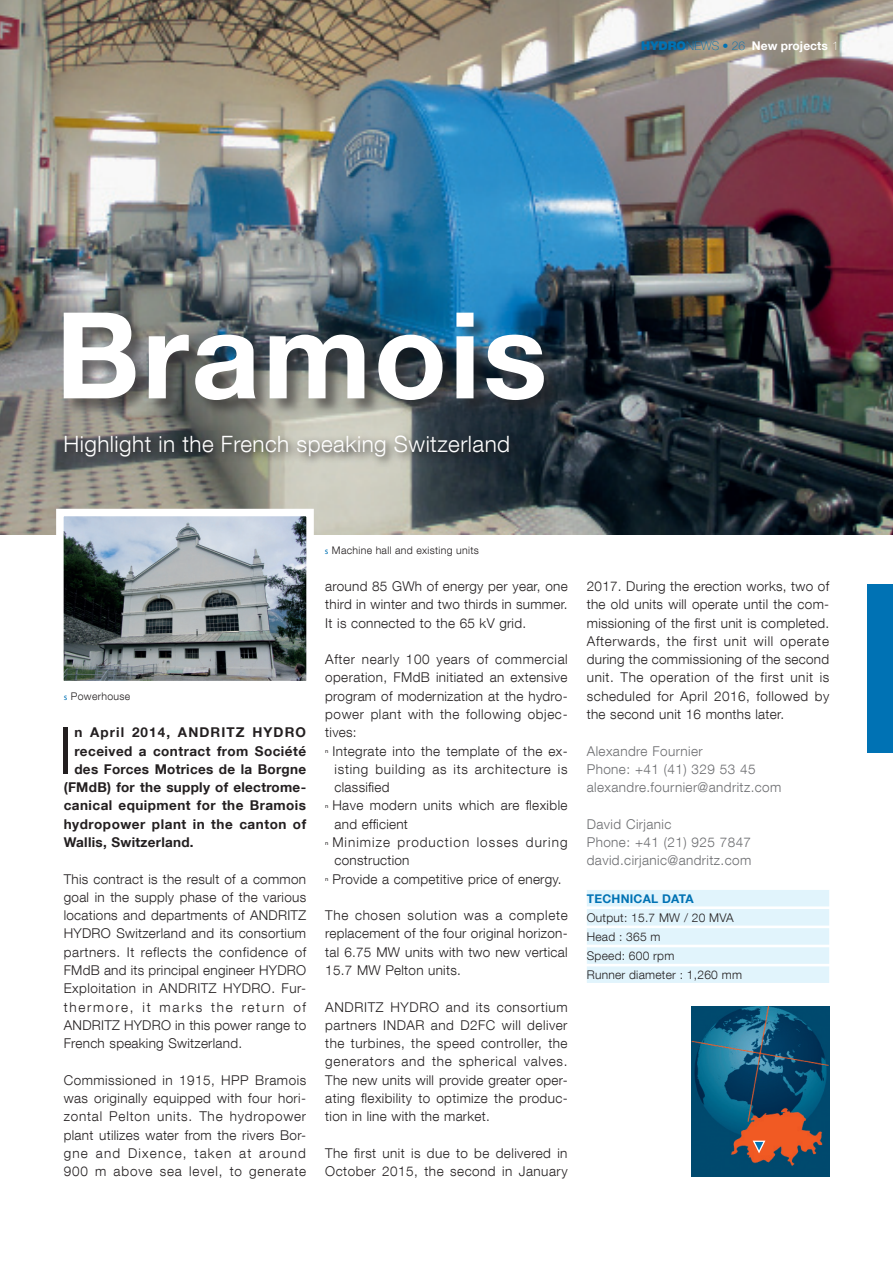
<style>
.page{position:relative;width:893px;height:1263px;background:#fff}
.page>*{position:absolute;margin:0;border:0;box-sizing:border-box;transform-origin:0 0}
.HN_Titel{font:700 120px "Helvetica Neue LT Com";letter-spacing:.02em;color:#fff}
.HN_Vorspann{font:300 64.65px "Helvetica Neue LT Com";color:#231f20}
.HN_Untertitel{font:300 22.5px "Helvetica Neue LT Com";letter-spacing:.02em;color:#fff}
.HN_Grundschrift{font:300 13.5px/18.3px "Helvetica Neue LT Com";letter-spacing:.03em;color:#231f20;text-align:justify}
.HN_Vorspann-2{font:700 13.5px "Helvetica Neue LT Com";letter-spacing:.03em;color:#231f20}
.HN_Autor{font:300 13.5px "Helvetica Neue LT Com";letter-spacing:.03em;color:#6c6d70}
.HN_Grundschrift-2{font:300 13.5px/18.3px "Helvetica Neue LT Com";letter-spacing:.075em;color:#231f20}
.HN_Vorspann-3{font:700 13.5px "Helvetica Neue LT Com";letter-spacing:.085em;color:#231f20}
.HN_Tab_normal{font:300 12px "Helvetica Neue LT Com";letter-spacing:.02em;color:#231f20}
.t1{font:700 12px "Helvetica Neue LT Com";color:#fff}
.HN_Tab_Titel{font:700 12px "Helvetica Neue LT Com";letter-spacing:.02em;color:#0072b4}
.Bildtext{font:300 10.5px "Helvetica Neue LT Com";letter-spacing:.03em;color:#231f20}
.Bildtext_Kopie{font:300 10.5px "Helvetica Neue LT Com";letter-spacing:.03em;color:#231f20}
.HN_Grundschrift-3{font:6px "Myriad Pro";color:#231f20}
.s1{font-weight:900;color:#0072b4}
.s2{font-weight:100;color:#0072b4}
.s3{font-weight:100}
.s4{font-family:"Myriad Pro";font-weight:400;font-size:9px;color:#0072b4}
</style>
<div class="page">
<img style="left:0;top:0;width:893px;height:535px">
<div style="left:867px;top:584px;width:26px;height:169px;background:#0072b4"></div>
<img style="left:691px;top:1006px;width:138px;height:170px">
<svg style="left:753px;top:1140px;width:12px;height:13px"></svg>
<div style="left:587px;top:890px;width:242px;height:16px;background:#e1f4fc"></div>
<div style="left:587px;top:909px;width:242px;height:16px;background:#e1f4fc"></div>
<div style="left:587px;top:928px;width:242px;height:17px;background:#e1f4fc"></div>
<div style="left:587px;top:947px;width:242px;height:17px;background:#e1f4fc"></div>
<div style="left:587px;top:966px;width:242px;height:17px;background:#e1f4fc"></div>
<img style="left:65px;top:518px;width:240px;height:161px">
<div style="left:56px;top:509px;width:258px;height:179px;border:8px solid #fff"></div>
<div style="left:64px;top:313px;width:497px;height:104px;background:#231f20;opacity:.5"></div>
<svg style="left:60px;top:431px;width:460px;height:36px;background:#6b6e6b"></svg>
<p class="t1" style="left:641px;top:38px;width:207px"><span class="s1">HYDRO</span><span class="s2">NEWS • 26</span> New projects <span class="s3">17</span></p>
<p class="HN_Titel" style="left:55px;top:280px;width:493px">Bramois</p>
<p class="HN_Untertitel" style="left:64px;top:430px;width:448px">Highlight in the French speaking Switzerland</p>
<p class="Bildtext_Kopie" style="left:64px;top:689px;width:68px"><span class="s4">s</span> Powerhouse</p>
<p class="HN_Vorspann" style="left:59px;top:711px;width:16px">I</p>
<p class="HN_Vorspann-3" style="left:74px;top:724px;width:233px">n April 2014, ANDRITZ HYDRO</p>
<p class="HN_Vorspann-2" style="left:74px;top:742px;width:233px">received a contract from Société</p>
<p class="HN_Vorspann-2" style="left:74px;top:760px;width:233px">des Forces Motrices de la Borgne</p>
<p class="HN_Vorspann-2" style="left:64px;top:779px;width:244px">(FMdB) for the supply of electrome-</p>
<p class="HN_Vorspann-2" style="left:64px;top:797px;width:244px">canical equipment for the Bramois</p>
<p class="HN_Vorspann-2" style="left:64px;top:815px;width:244px">hydropower plant in the canton of</p>
<p class="HN_Vorspann-2" style="left:64px;top:834px;width:131px">Wallis, Switzerland.</p>
<p class="HN_Grundschrift" style="left:64px;top:869px;width:244px">This contract is the result of a common goal in the supply phase of the various locations and departments of ANDRITZ HYDRO Switzerland and its consortium partners. It reflects the confidence of FMdB and its principal engineer HYDRO Exploitation in ANDRITZ HYDRO. Fur&shy;thermore, it marks the return of ANDRITZ HYDRO in this power range to French speaking Switzerland.</p>
<p class="HN_Grundschrift" style="left:64px;top:1070px;width:244px">Commissioned in 1915, HPP Bramois was originally equipped with four hori&shy;zontal Pelton units. The hydropower plant utilizes water from the rivers Bor&shy;gne and Dixence, taken at around 900 m above sea level, to generate</p>
<p class="Bildtext" style="left:325px;top:543px;width:155px"><span class="s4">s</span> Machine hall and existing units</p>
<p class="HN_Grundschrift" style="left:325px;top:577px;width:244px">around 85 GWh of energy per year, one third in winter and two thirds in summer.<br>It is connected to the 65 kV grid.</p>
<p class="HN_Grundschrift" style="left:325px;top:650px;width:244px">After nearly 100 years of commercial operation, FMdB initiated an extensive program of modernization at the hydro&shy;power plant with the following objec&shy;tives:</p>
<p class="HN_Grundschrift-3" style="left:325px;top:748px;width:5px">n</p>
<p class="HN_Grundschrift" style="left:332px;top:741px;width:237px">Integrate into the template of the ex&shy;isting building as its architecture is classified</p>
<p class="HN_Grundschrift-3" style="left:325px;top:802px;width:5px">n</p>
<p class="HN_Grundschrift" style="left:332px;top:796px;width:237px">Have modern units which are flexible and efficient</p>
<p class="HN_Grundschrift-3" style="left:325px;top:839px;width:5px">n</p>
<p class="HN_Grundschrift-2" style="left:332px;top:833px;width:237px">Minimize production losses during construction</p>
<p class="HN_Grundschrift-3" style="left:325px;top:875px;width:5px">n</p>
<p class="HN_Grundschrift" style="left:332px;top:869px;width:231px">Provide a competitive price of energy.</p>
<p class="HN_Grundschrift" style="left:325px;top:906px;width:244px">The chosen solution was a complete replacement of the four original horizon&shy;tal 6.75 MW units with two new vertical 15.7 MW Pelton units.</p>
<p class="HN_Grundschrift" style="left:325px;top:997px;width:244px">ANDRITZ HYDRO and its consortium partners INDAR and D2FC will deliver the turbines, the speed controller, the generators and the spherical valves.<br>The new units will provide greater oper&shy;ating flexibility to optimize the produc&shy;tion in line with the market.</p>
<p class="HN_Grundschrift" style="left:325px;top:1143px;width:244px">The first unit is due to be delivered in<br>October 2015, the second in January</p>
<p class="HN_Grundschrift" style="left:587px;top:577px;width:244px">2017. During the erection works, two of the old units will operate until the com&shy;missioning of the first unit is completed.<br>Afterwards, the first unit will operate during the commissioning of the second unit. The operation of the first unit is scheduled for April 2016, followed by the second unit 16 months later.</p>
<p class="HN_Autor" style="left:587px;top:742px;width:118px">Alexandre Fournier</p>
<p class="HN_Autor" style="left:587px;top:761px;width:170px">Phone: +41 (41) 329 53 45</p>
<p class="HN_Autor" style="left:587px;top:779px;width:196px">alexandre.fournier@andritz.com</p>
<p class="HN_Autor" style="left:587px;top:816px;width:86px">David Cirjanic</p>
<p class="HN_Autor" style="left:587px;top:834px;width:166px">Phone: +41 (21) 925 7847</p>
<p class="HN_Autor" style="left:587px;top:852px;width:166px">david.cirjanic@andritz.com</p>
<p class="HN_Tab_Titel" style="left:587px;top:891px;width:108px">TECHNICAL DATA</p>
<p class="HN_Tab_normal" style="left:587px;top:910px;width:148px">Output: 15.7 MW / 20 MVA</p>
<p class="HN_Tab_normal" style="left:587px;top:929px;width:75px">Head : 365 m</p>
<p class="HN_Tab_normal" style="left:587px;top:948px;width:89px">Speed: 600 rpm</p>
<p class="HN_Tab_normal" style="left:587px;top:967px;width:157px">Runner diameter : 1,260 mm</p>
</div>
